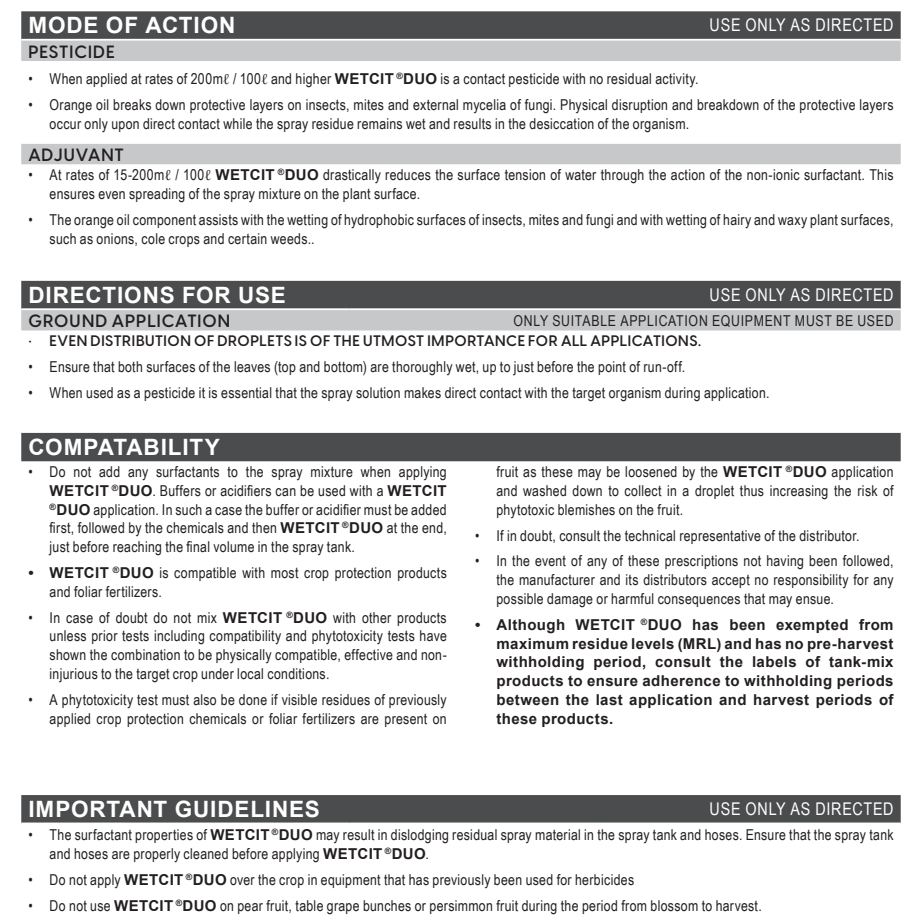
<style>
.page{position:relative;width:922px;height:922px;background:#fff}
.page>*{position:absolute;margin:0;border:0;box-sizing:border-box;transform-origin:0 0}
.TABLE___H1{font:700 22.5px "Arial";letter-spacing:.04em;color:#fff}
.TABLE___H1-2{font:17.5px "Arial Narrow";letter-spacing:.04em;color:#fff}
.TABLE___H1-3{font:600 17.5px "Visby CF";letter-spacing:.055em;color:#231f20}
.TABLE___H1-4{font:15px/18.8px "Arial Narrow";letter-spacing:.02em;color:#231f20}
.t1{font:700 15px/18.8px "Arial";letter-spacing:.025em;color:#231f20;text-align:justify}
.t2{font:600 15px "Visby CF";letter-spacing:.035em;color:#231f20}
.TABLE___H1-5{font:15px "Arial Narrow";letter-spacing:.045em;color:#231f20}
.s1{font-family:"Bello Script"}
.s2{font-family:"Arial";font-weight:700}
</style>
<div class="page">
<svg style="left:21px;top:11px;width:879px;height:50px;background:#808182"></svg>
<hr style="left:21px;top:39px;width:440px;height:2px;background:#fff">
<hr style="left:461px;top:39px;width:439px;height:2px;background:#fff">
<div style="left:21px;top:144px;width:879px;height:20px;background:#c7c8ca"></div>
<div style="left:21px;top:433px;width:879px;height:28px;background:#4b4c4d"></div>
<svg style="left:21px;top:281px;width:879px;height:49px;background:#7f8082"></svg>
<hr style="left:21px;top:308px;width:328px;height:2px;background:#fff">
<hr style="left:349px;top:308px;width:551px;height:2px;background:#fff">
<div style="left:21px;top:795px;width:879px;height:27px;background:#4b4c4d"></div>
<p class="TABLE___H1" style="left:28px;top:11px;width:208px">MODE OF ACTION</p>
<p class="TABLE___H1-2" style="left:709px;top:12px;width:185px">USE ONLY AS DIRECTED</p>
<p class="TABLE___H1-3" style="left:28px;top:41px;width:88px">PESTICIDE</p>
<p class="TABLE___H1-4" style="left:28px;top:69px;width:671px">• When applied at rates of 200m<span class="s1">ℓ</span> / 100<span class="s1">ℓ</span> and higher <span class="s2">WETCIT</span> <sup>®</sup><span class="s2">DUO</span> is a contact pesticide with no residual activity.</p>
<p class="TABLE___H1-4" style="left:50px;top:94px;width:845px;text-indent:-21px">• Orange oil breaks down protective layers on insects, mites and external mycelia of fungi. Physical disruption and breakdown of the protective layers occur only upon direct contact while the spray residue remains wet and results in the desiccation of the organism.</p>
<p class="TABLE___H1-3" style="left:28px;top:144px;width:97px">ADJUVANT</p>
<p class="TABLE___H1-4" style="left:50px;top:165px;width:845px;text-indent:-21px">• At rates of 15-200m<span class="s1">ℓ</span> / 100<span class="s1">ℓ</span> <span class="s2">WETCIT</span> <sup>®</sup><span class="s2">DUO</span> drastically reduces the surface tension of water through the action of the non-ionic surfactant. This ensures even spreading of the spray mixture on the plant surface.</p>
<p class="TABLE___H1-4" style="left:50px;top:209px;width:845px;text-indent:-21px">• The orange oil component assists with the wetting of hydrophobic surfaces of insects, mites and fungi and with wetting of hairy and waxy plant surfaces, such as onions, cole crops and certain weeds..</p>
<p class="TABLE___H1" style="left:28px;top:280px;width:259px">DIRECTIONS FOR USE</p>
<p class="TABLE___H1-2" style="left:709px;top:282px;width:185px">USE ONLY AS DIRECTED</p>
<p class="TABLE___H1-3" style="left:28px;top:310px;width:203px">GROUND APPLICATION</p>
<p class="TABLE___H1-5" style="left:513px;top:309px;width:381px">ONLY SUITABLE APPLICATION EQUIPMENT MUST BE USED</p>
<p class="t2" style="left:28px;top:331px;width:674px">• EVEN DISTRIBUTION OF DROPLETS IS OF THE UTMOST IMPORTANCE FOR ALL APPLICATIONS.</p>
<p class="TABLE___H1-4" style="left:28px;top:357px;width:658px">• Ensure that both surfaces of the leaves (top and bottom) are thoroughly wet, up to just before the point of run-off.</p>
<p class="TABLE___H1-4" style="left:28px;top:383px;width:742px">• When used as a pesticide it is essential that the spray solution makes direct contact with the target organism during application.</p>
<p class="TABLE___H1" style="left:28px;top:432px;width:193px">COMPATABILITY</p>
<p class="TABLE___H1-4" style="left:50px;top:462px;width:398px;text-align:justify;text-indent:-21px">• Do not add any surfactants to the spray mixture when applying <span class="s2">WETCIT</span> <sup>®</sup><span class="s2">DUO</span>. Buffers or acidifiers can be used with a <span class="s2">WETCIT </span><sup>®</sup><span class="s2">DUO</span> application. In such a case the buffer or acidifier must be added first, followed by the chemicals and then <span class="s2">WETCIT</span> <sup>®</sup><span class="s2">DUO</span> at the end, just before reaching the final volume in the spray tank.</p>
<p class="TABLE___H1-4" style="left:50px;top:562px;width:398px;text-indent:-21px"><span class="s2">• WETCIT</span> <sup>®</sup><span class="s2">DUO</span> is compatible with most crop protection products and foliar fertilizers.</p>
<p class="TABLE___H1-4" style="left:50px;top:607px;width:398px;text-align:justify;text-indent:-21px">• In case of doubt do not mix <span class="s2">WETCIT</span> <sup>®</sup><span class="s2">DUO</span> with other products unless prior tests including compatibility and phytotoxicity tests have shown the combination to be physically compatible, effective and non&shy;injurious to the target crop under local conditions.</p>
<p class="TABLE___H1-4" style="left:28px;top:689px;width:420px;text-align:right">• A phytotoxicity test must also be done if visible residues of previously applied crop protection chemicals or foliar fertilizers are present on</p>
<p class="TABLE___H1-4" style="left:496px;top:462px;width:398px;text-align:justify">fruit as these may be loosened by the <span class="s2">WETCIT</span> <sup>®</sup><span class="s2">DUO</span> application and washed down to collect in a droplet thus increasing the risk of phytotoxic blemishes on the fruit.</p>
<p class="TABLE___H1-4" style="left:475px;top:525px;width:386px">• If in doubt, consult the technical representative of the distributor.</p>
<p class="TABLE___H1-4" style="left:496px;top:551px;width:398px;text-align:justify;text-indent:-21px">• In the event of any of these prescriptions not having been followed, the manufacturer and its distributors accept no responsibility for any possible damage or harmful consequences that may ensue.</p>
<p class="t1" style="left:496px;top:615px;width:398px;text-indent:-21px">• Although WETCIT <sup>®</sup>DUO has been exempted from maximum residue levels (MRL) and has no pre-harvest withholding period, consult the labels of tank-mix products to ensure adherence to withholding periods between the last application and harvest periods of these products.</p>
<p class="TABLE___H1" style="left:28px;top:794px;width:293px">IMPORTANT GUIDELINES</p>
<p class="TABLE___H1-2" style="left:709px;top:796px;width:185px">USE ONLY AS DIRECTED</p>
<p class="TABLE___H1-4" style="left:50px;top:824px;width:845px;text-indent:-21px">• The surfactant properties of <span class="s2">WETCIT</span> <sup>®</sup><span class="s2">DUO</span> may result in dislodging residual spray material in the spray tank and hoses. Ensure that the spray tank and hoses are properly cleaned before applying <span class="s2">WETCIT</span> <sup>®</sup><span class="s2">DUO</span>.</p>
<p class="TABLE___H1-4" style="left:28px;top:869px;width:607px">• Do not apply <span class="s2">WETCIT</span> <sup>®</sup><span class="s2">DUO</span> over the crop in equipment that has previously been used for herbicides</p>
<p class="TABLE___H1-4" style="left:28px;top:895px;width:734px">• Do not use <span class="s2">WETCIT</span> <sup>®</sup><span class="s2">DUO</span> on pear fruit, table grape bunches or persimmon fruit during the period from blossom to harvest.</p>
</div>
